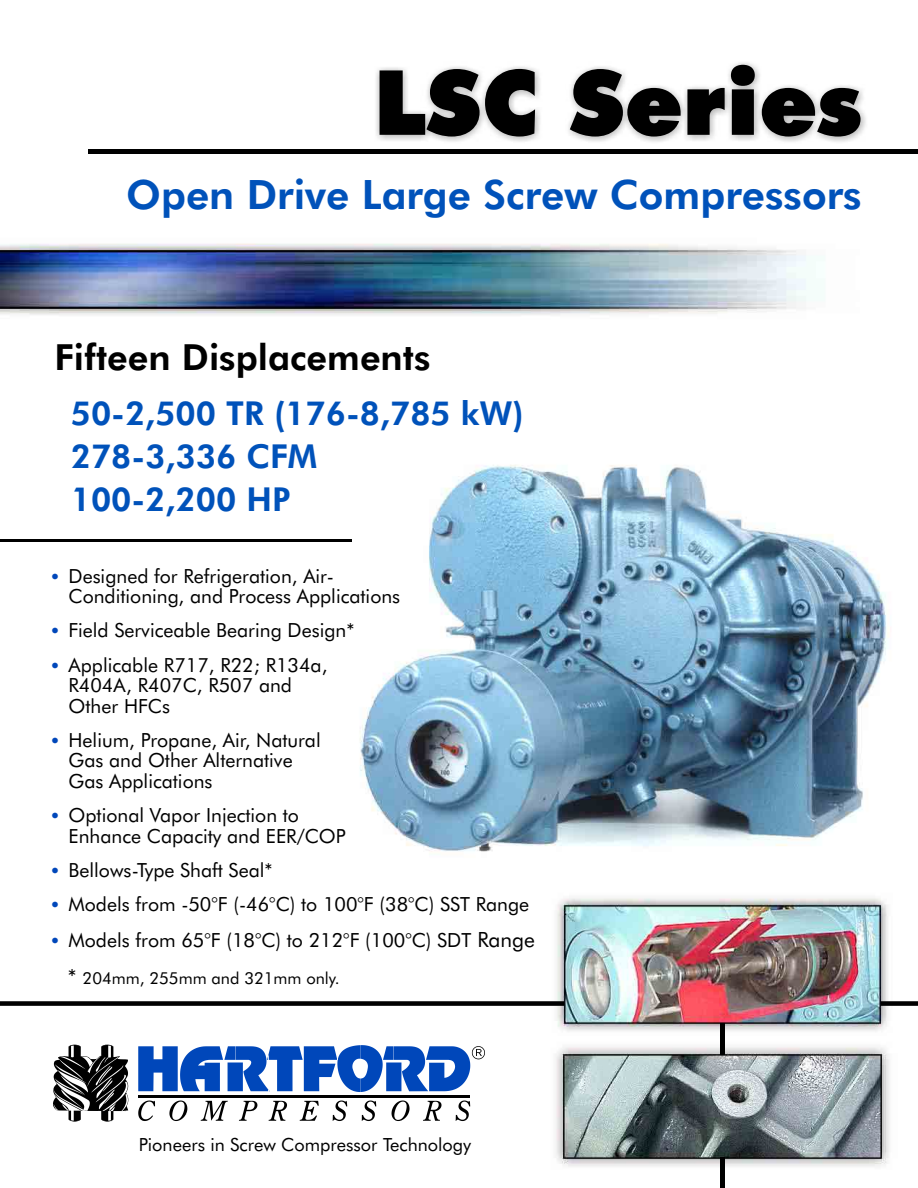
<style>
.page{position:relative;width:918px;height:1188px;background:#fff}
.page>*{position:absolute;margin:0;border:0;box-sizing:border-box;transform-origin:0 0}
.t1{font:90px "Futura X Blk BT";color:#000}
.t2{font:40.5px "Futura Hv BT";color:#0052ba}
.t3{font:36px "Futura Hv BT";color:#000}
.t4{font:33px/43.2px "Futura Hv BT";color:#0052ba}
.t5{font:19.5px/20.5px "Futura Bk BT";color:#000}
.t6{font:18.15px "Futura Bk BT";color:#000}
.t7{font:16.5px "Futura Bk BT";color:#000}
.s1{font-size:21px}
</style>
<div class="page">
<svg style="left:53px;top:1045px;width:75px;height:77px"></svg>
<svg style="left:138px;top:1101px;width:332px;height:20px"></svg>
<hr style="left:138px;top:1096px;width:332px;height:2px;background:#000">
<svg style="left:138px;top:1045px;width:347px;height:47px"></svg>
<img style="left:326px;top:465px;width:563px;height:387px">
<img style="left:557px;top:898px;width:331px;height:133px">
<img style="left:556px;top:1047px;width:334px;height:120px">
<div style="left:720px;top:1023px;width:5px;height:32px;background:#000"></div>
<div style="left:720px;top:1158px;width:5px;height:30px;background:#000"></div>
<img style="left:376px;top:62px;width:490px;height:80px">
<img style="left:0;top:243px;width:824px;height:72px">
<hr style="left:88px;top:150px;width:830px;height:4px;background:#000">
<hr style="left:0;top:540px;width:352px;height:2px;background:#000">
<img style="left:0;top:1001px;width:918px;height:5px">
<h1 class="t1" style="left:374px;top:51px;width:489px">LSC Series</h1>
<h2 class="t2" style="left:126px;top:171px;width:737px">Open Drive Large Screw Compressors</h2>
<h3 class="t3" style="left:55px;top:336px;width:377px">Fifteen Displacements</h3>
<h3 class="t4" style="left:71px;top:392px;width:455px">50-2,500 TR (176-8,785 kW)<br>278-3,336 CFM<br>100-2,200 HP</h3>
<p class="t5" style="left:69px;top:567px;width:333px">Designed for Refrigeration, Air-<br>Conditioning, and Process Applications</p>
<p class="t5" style="left:69px;top:615px;width:287px;line-height:34.2px">Field Serviceable Bearing Design*<br>Applicable R717, R22; R134a,</p>
<p class="t5" style="left:69px;top:677px;width:225px">R404A, R407C, R507 and<br>Other HFCs</p>
<p class="t5" style="left:69px;top:731px;width:254px">Helium, Propane, Air, Natural<br>Gas and Other Alternative<br>Gas Applications</p>
<p class="t5" style="left:69px;top:807px;width:279px">Optional Vapor Injection to<br>Enhance Capacity and EER/COP</p>
<p class="t5" style="left:69px;top:854px;width:462px;line-height:34px">Bellows-Type Shaft Seal*<br>Models from -50°F (-46°C) to 100°F (38°C) SST Range</p>
<p class="t5" style="left:69px;top:932px;width:468px">Models from 65°F (18°C) to 212°F (100°C) SDT <span class="s1">Range</span></p>
<p class="t7" style="left:68px;top:971px;width:274px"><span class="s1">*</span> 204mm, 255mm and 321mm only.</p>
<p class="t6" style="left:139px;top:1137px;width:334px">Pioneers in Screw Compressor Technology</p>
</div>
